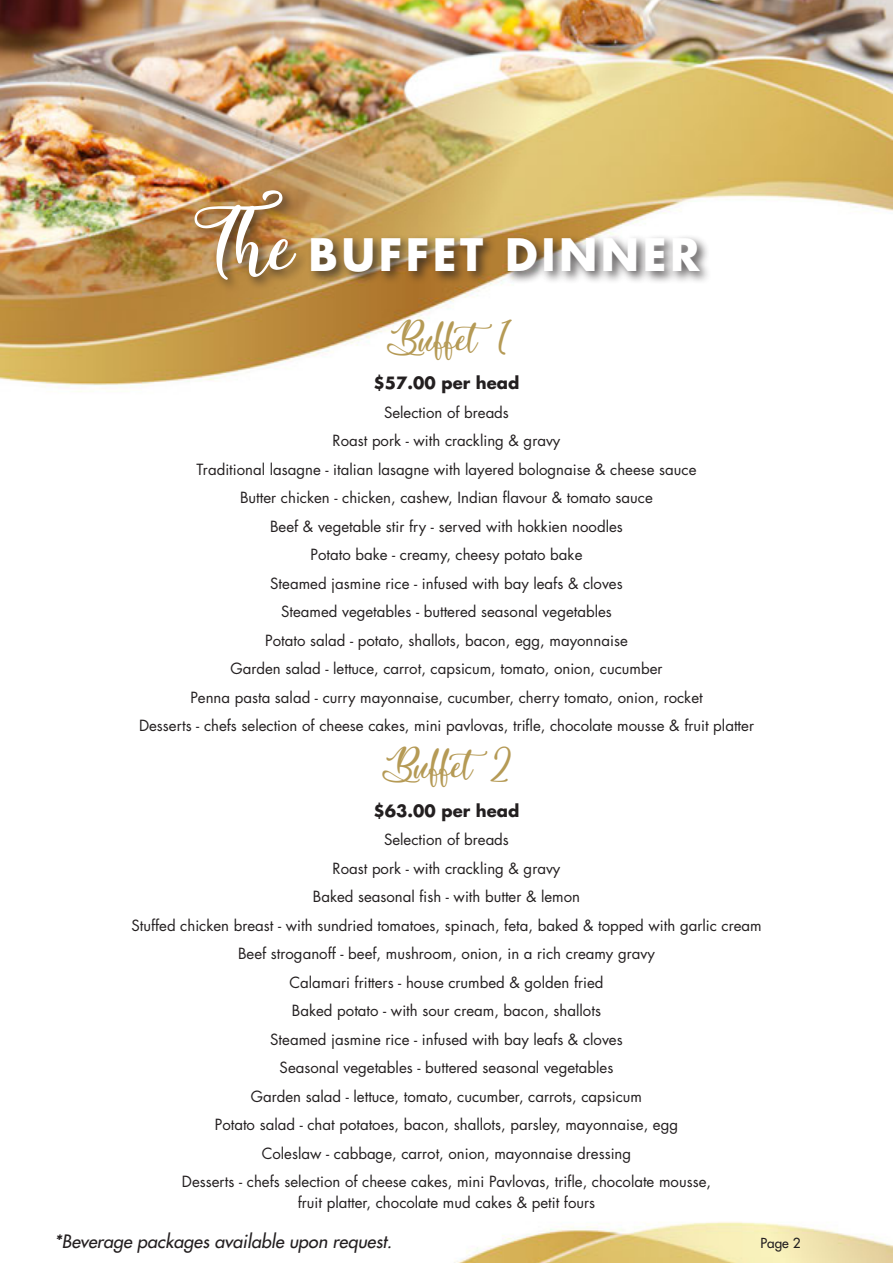
<style>
.page{position:relative;width:893px;height:1263px;background:#fff}
.page>*{position:absolute;margin:0;border:0;box-sizing:border-box;transform-origin:0 0}
.t1{font:700 43.5px "Futura Std";letter-spacing:.08em;color:#fff}
.t2{font:42px "Easy November";color:#b59a55}
.t3{font:italic 500 18px "Futura Std";color:#231f20}
.t4{font:700 16.5px "Futura Std";color:#231f20}
.t5{font:15px "Futura Std";color:#231f20}
.t6{font:500 13.5px "Futura Std";color:#231f20}
.s1{font-family:"Easy November";font-weight:400;font-size:88.5px}
</style>
<div class="page">
<img style="left:0;top:0;width:893px;height:1263px">
<div style="left:190px;top:186px;width:522px;height:106px;background:#231f20;opacity:.75"></div>
<p class="t1" style="left:193px;top:226px;width:508px"><span class="s1">The</span> BUFFET DINNER</p>
<p class="t2" style="left:386px;top:312px;width:122px">Buffet1</p>
<p class="t4" style="left:374px;top:372px;width:147px">$57.00 per head</p>
<p class="t5" style="left:384px;top:403px;width:126px">Selection of breads</p>
<p class="t5" style="left:333px;top:431px;width:229px">Roast pork - with crackling &amp; gravy</p>
<p class="t5" style="left:197px;top:460px;width:501px">Traditional lasagne - italian lasagne with layered bolognaise &amp; cheese sauce</p>
<p class="t5" style="left:240px;top:488px;width:414px">Butter chicken - chicken, cashew, Indian flavour &amp; tomato sauce</p>
<p class="t5" style="left:270px;top:517px;width:354px">Beef &amp; vegetable stir fry - served with hokkien noodles</p>
<p class="t5" style="left:311px;top:545px;width:273px">Potato bake - creamy, cheesy potato bake</p>
<p class="t5" style="left:270px;top:574px;width:354px">Steamed jasmine rice - infused with bay leafs &amp; cloves</p>
<p class="t5" style="left:281px;top:602px;width:332px">Steamed vegetables - buttered seasonal vegetables</p>
<p class="t5" style="left:265px;top:631px;width:364px">Potato salad - potato, shallots, bacon, egg, mayonnaise</p>
<p class="t5" style="left:231px;top:659px;width:433px">Garden salad - lettuce, carrot, capsicum, tomato, onion, cucumber</p>
<p class="t5" style="left:190px;top:688px;width:514px">Penna pasta salad - curry mayonnaise, cucumber, cherry tomato, onion, rocket</p>
<p class="t5" style="left:139px;top:716px;width:616px">Desserts - chefs selection of cheese cakes, mini pavlovas, trifle, chocolate mousse &amp; fruit platter</p>
<p class="t2" style="left:382px;top:740px;width:131px">Buffet2</p>
<p class="t4" style="left:374px;top:799px;width:147px">$63.00 per head</p>
<p class="t5" style="left:384px;top:830px;width:126px">Selection of breads</p>
<p class="t5" style="left:333px;top:859px;width:229px">Roast pork - with crackling &amp; gravy</p>
<p class="t5" style="left:313px;top:887px;width:269px">Baked seasonal fish - with butter &amp; lemon</p>
<p class="t5" style="left:131px;top:916px;width:632px">Stuffed chicken breast - with sundried tomatoes, spinach, feta, baked &amp; topped with garlic cream</p>
<p class="t5" style="left:238px;top:944px;width:418px">Beef stroganoff - beef, mushroom, onion, in a rich creamy gravy</p>
<p class="t5" style="left:289px;top:973px;width:316px">Calamari fritters - house crumbed &amp; golden fried</p>
<p class="t5" style="left:292px;top:1001px;width:311px">Baked potato - with sour cream, bacon, shallots</p>
<p class="t5" style="left:270px;top:1030px;width:354px">Steamed jasmine rice - infused with bay leafs &amp; cloves</p>
<p class="t5" style="left:280px;top:1058px;width:335px">Seasonal vegetables - buttered seasonal vegetables</p>
<p class="t5" style="left:251px;top:1087px;width:393px">Garden salad - lettuce, tomato, cucumber, carrots, capsicum</p>
<p class="t5" style="left:215px;top:1115px;width:465px">Potato salad - chat potatoes, bacon, shallots, parsley, mayonnaise, egg</p>
<p class="t5" style="left:262px;top:1144px;width:371px">Coleslaw - cabbage, carrot, onion, mayonnaise dressing</p>
<p class="t5" style="left:182px;top:1172px;width:531px">Desserts - chefs selection of cheese cakes, mini Pavlovas, trifle, chocolate mousse,</p>
<p class="t5" style="left:298px;top:1193px;width:299px">fruit platter, chocolate mud cakes &amp; petit fours</p>
<p class="t3" style="left:54px;top:1230px;width:340px">*Beverage packages available upon request.</p>
<p class="t6" style="left:760px;top:1234px;width:41px">Page 2</p>
</div>
